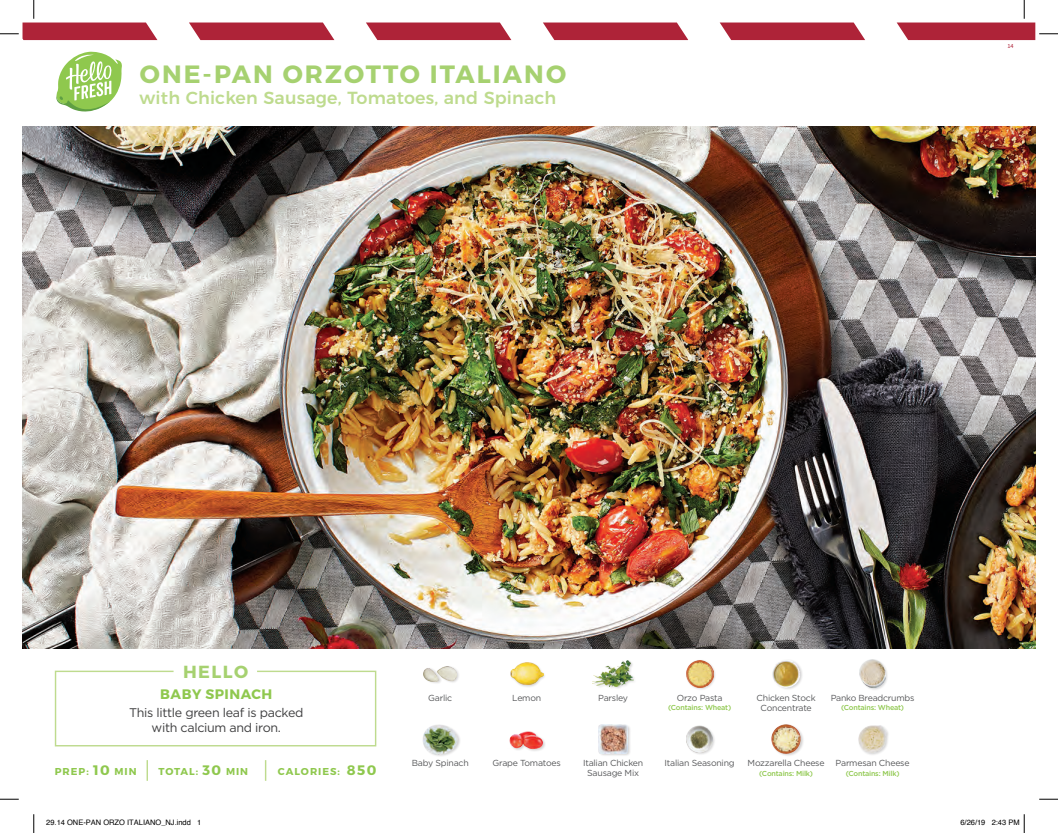
<style>
.page{position:relative;width:1058px;height:833px;background:#fff}
.page>*{position:absolute;margin:0;border:0;box-sizing:border-box;transform-origin:0 0}
.t1{font:700 25px "Montserrat";letter-spacing:.085em;color:#a6d170}
.t2{font:500 17.5px "Montserrat";letter-spacing:.01em;color:#bedb8e}
.t3{font:700 17.5px "Montserrat";letter-spacing:.085em;color:#a6d170}
.t4{font:700 13.75px "Montserrat";letter-spacing:.035em;color:#8fc84e}
.t5{font:12.5px/15px "Gotham";letter-spacing:-.025em;color:#3e3e3f;text-align:center}
.t6{font:700 10px "Montserrat";letter-spacing:.1em;color:#8fc84e}
.t7{font:8.75px "Gotham";letter-spacing:-.025em;color:#57585a}
.t8{font:7.5px "Helvetica";color:#000}
.t9{font:500 7.25px "Gotham";letter-spacing:-.025em;color:#8fc84e}
.t10{font:6.25px "Source Sans Pro";color:#ae2338}
.s1{font-size:13.75px}
</style>
<div class="page">
<svg style="left:189px;top:23px;width:145px;height:17px;background:#b43347"></svg>
<svg style="left:366px;top:23px;width:145px;height:17px;background:#b43347"></svg>
<svg style="left:543px;top:23px;width:145px;height:17px;background:#b43347"></svg>
<svg style="left:720px;top:23px;width:145px;height:17px;background:#b43347"></svg>
<svg style="left:54px;top:670px;width:323px;height:77px"></svg>
<hr style="left:146px;top:760px;width:2px;height:20px;background:#bedb8e">
<svg style="left:265px;top:760px;width:1px;height:20px"></svg>
<svg style="left:56px;top:51px;width:66px;height:61px"></svg>
<img style="left:23px;top:127px;width:1012px;height:521px">
<div style="left:422px;top:724px;width:39px;height:33px;background:#231f20;opacity:.2"></div>
<img style="left:422px;top:724px;width:37px;height:31px">
<div style="left:423px;top:665px;width:37px;height:20px;background:#231f20;opacity:.2"></div>
<img style="left:424px;top:666px;width:32px;height:15px">
<div style="left:598px;top:724px;width:33px;height:33px;background:#231f20;opacity:.2"></div>
<img style="left:598px;top:724px;width:29px;height:29px">
<div style="left:592px;top:660px;width:45px;height:30px;background:#231f20;opacity:.2"></div>
<img style="left:593px;top:660px;width:40px;height:26px">
<img style="left:509px;top:731px;width:36px;height:20px">
<div style="left:509px;top:661px;width:37px;height:27px;background:#231f20;opacity:.2"></div>
<img style="left:510px;top:662px;width:33px;height:23px">
<div style="left:686px;top:724px;width:30px;height:31px;background:#231f20;opacity:.2"></div>
<img style="left:686px;top:725px;width:26px;height:27px">
<div style="left:685px;top:659px;width:32px;height:32px;background:#231f20;opacity:.2"></div>
<img style="left:686px;top:660px;width:27px;height:27px">
<div style="left:771px;top:723px;width:33px;height:34px;background:#231f20;opacity:.2"></div>
<img style="left:771px;top:723px;width:33px;height:32px">
<img style="left:772px;top:660px;width:30px;height:29px">
<div style="left:857px;top:724px;width:33px;height:32px;background:#231f20;opacity:.2"></div>
<img style="left:857px;top:724px;width:32px;height:30px">
<div style="left:859px;top:659px;width:30px;height:32px;background:#231f20;opacity:.2"></div>
<img style="left:860px;top:660px;width:25px;height:27px">
<svg style="left:0;top:798px;width:19px;height:2px"></svg>
<svg style="left:1039px;top:798px;width:19px;height:2px"></svg>
<svg style="left:0;top:0;width:157px;height:40px"></svg>
<svg style="left:33px;top:814px;width:2px;height:19px"></svg>
<svg style="left:896px;top:0;width:162px;height:40px"></svg>
<svg style="left:1023px;top:814px;width:2px;height:19px"></svg>
<h1 class="t1" style="left:140px;top:59px;width:428px">ONE-PAN ORZOTTO ITALIANO</h1>
<h2 class="t2" style="left:140px;top:84px;width:418px">with Chicken Sausage, Tomatoes, and Spinach</h2>
<p class="t10" style="left:1007px;top:42px;width:8px">14</p>
<h2 class="t3" style="left:183px;top:661px;width:67px">HELLO</h2>
<h3 class="t4" style="left:160px;top:686px;width:113px">BABY SPINACH</h3>
<h3 class="t5" style="left:129px;top:704px;width:176px">This little green leaf is packed with calcium and iron.</h3>
<p class="t6" style="left:55px;top:765px;width:83px">PREP: <span class="s1">10</span> MIN</p>
<p class="t6" style="left:159px;top:765px;width:91px">TOTAL: <span class="s1">30</span> MIN</p>
<p class="t6" style="left:278px;top:765px;width:100px">CALORIES: <span class="s1">850</span></p>
<p class="t7" style="left:428px;top:693px;width:26px">Garlic</p>
<p class="t7" style="left:598px;top:693px;width:31px">Parsley</p>
<p class="t7" style="left:677px;top:693px;width:47px">Orzo Pasta</p>
<p class="t7" style="left:756px;top:693px;width:61px">Chicken Stock</p>
<p class="t7" style="left:830px;top:693px;width:85px">Panko Breadcrumbs</p>
<p class="t7" style="left:760px;top:703px;width:53px">Concentrate</p>
<p class="t7" style="left:512px;top:693px;width:30px">Lemon</p>
<p class="t9" style="left:668px;top:702px;width:64px">(Contains: Wheat)</p>
<p class="t9" style="left:841px;top:702px;width:64px">(Contains: Wheat)</p>
<p class="t7" style="left:412px;top:758px;width:58px">Baby Spinach</p>
<p class="t7" style="left:583px;top:758px;width:62px">Italian Chicken</p>
<p class="t7" style="left:664px;top:758px;width:72px">Italian Seasoning</p>
<p class="t7" style="left:835px;top:758px;width:75px">Parmesan Cheese</p>
<p class="t7" style="left:587px;top:768px;width:53px">Sausage Mix</p>
<p class="t7" style="left:492px;top:758px;width:70px">Grape Tomatoes</p>
<p class="t7" style="left:747px;top:758px;width:78px">Mozzarella Cheese</p>
<p class="t9" style="left:759px;top:768px;width:55px">(Contains: Milk)</p>
<p class="t9" style="left:845px;top:768px;width:55px">(Contains: Milk)</p>
<p class="t8" style="left:46px;top:817px;width:157px">29.14 ONE-PAN ORZO ITALIANO_NJ.indd 1</p>
<p class="t8" style="left:960px;top:817px;width:61px">6/26/19 2:43 PM</p>
</div>
